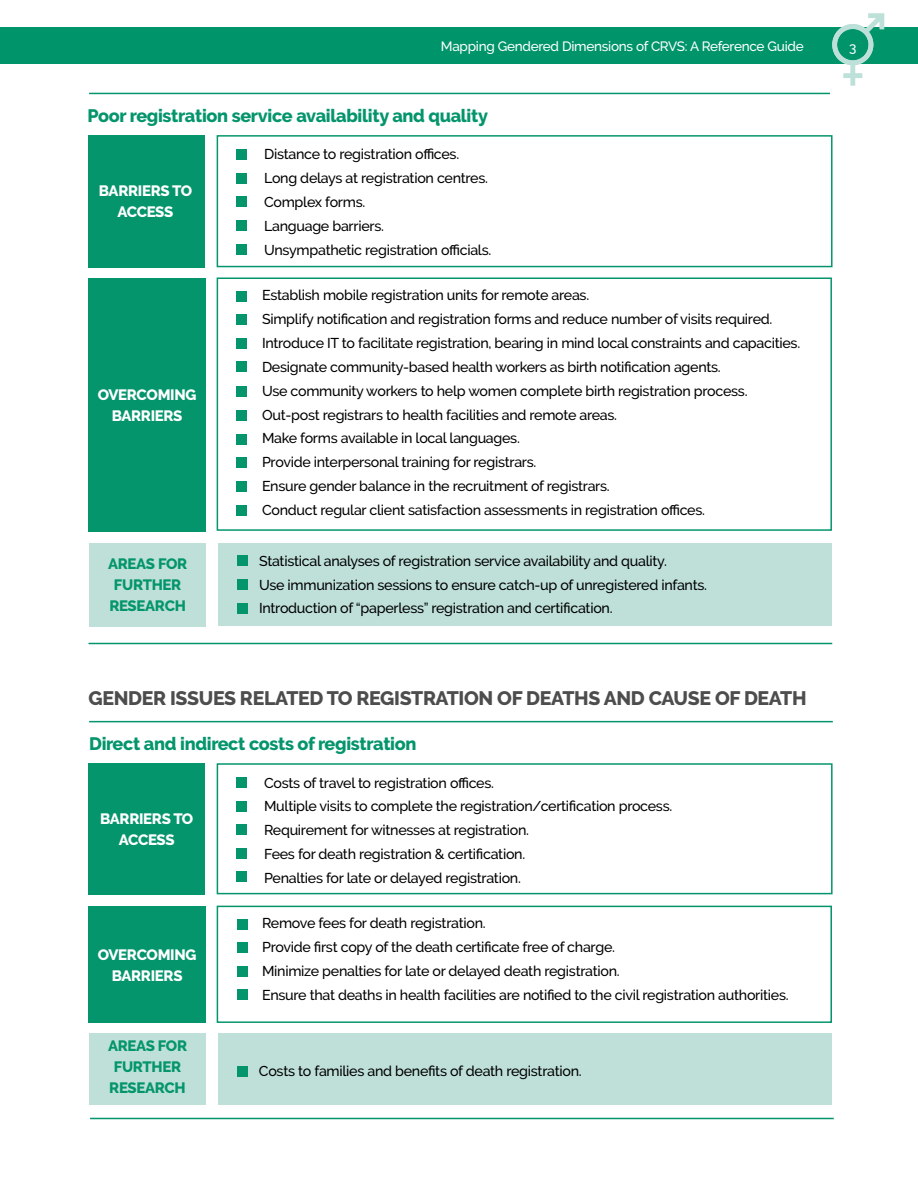
<style>
.page{position:relative;width:918px;height:1188px;background:#fff}
.page>*{position:absolute;margin:0;border:0;box-sizing:border-box;transform-origin:0 0}
.t1{font:800 19.5px "Raleway";letter-spacing:-.02em;color:#4e4d4d}
.t2{font:800 18px "Raleway";letter-spacing:-.02em;color:#04956c}
.t3{font:800 15px/21px "Raleway";letter-spacing:-.02em;color:#fff;text-align:center}
.t4{font:800 15px/21px "Raleway";letter-spacing:-.02em;color:#04956c;text-align:center}
.t5{font:500 14.25px/23.9px "Raleway";letter-spacing:-.02em;color:#000}
.t6{font:500 13.5px "Raleway";letter-spacing:-.02em;color:#fff}
</style>
<div class="page">
<div style="left:0;top:27px;width:918px;height:36px;background:#00946b"></div>
<svg style="left:832px;top:13px;width:52px;height:73px"></svg>
<div style="left:89px;top:135px;width:116px;height:132px;background:#04956c"></div>
<div style="left:217px;top:135px;width:616px;height:132px;border:2px solid #04956c"></div>
<div style="left:89px;top:278px;width:117px;height:253px;background:#04956c"></div>
<div style="left:217px;top:278px;width:615px;height:253px;border:2px solid #04956c"></div>
<hr style="left:89px;top:643px;width:743px;height:1px;background:#04956c">
<div style="left:237px;top:150px;width:10px;height:10px;background:#04956c"></div>
<div style="left:237px;top:173px;width:10px;height:11px;background:#04956c"></div>
<div style="left:237px;top:197px;width:10px;height:10px;background:#04956c"></div>
<div style="left:237px;top:220px;width:10px;height:11px;background:#04956c"></div>
<div style="left:237px;top:245px;width:10px;height:10px;background:#04956c"></div>
<div style="left:237px;top:291px;width:10px;height:10px;background:#04956c"></div>
<div style="left:237px;top:315px;width:10px;height:10px;background:#04956c"></div>
<div style="left:237px;top:338px;width:10px;height:10px;background:#04956c"></div>
<div style="left:237px;top:362px;width:10px;height:10px;background:#04956c"></div>
<div style="left:237px;top:386px;width:10px;height:10px;background:#04956c"></div>
<div style="left:237px;top:410px;width:10px;height:11px;background:#04956c"></div>
<div style="left:237px;top:434px;width:10px;height:10px;background:#04956c"></div>
<div style="left:237px;top:457px;width:10px;height:11px;background:#04956c"></div>
<div style="left:237px;top:481px;width:10px;height:10px;background:#04956c"></div>
<div style="left:237px;top:505px;width:10px;height:11px;background:#04956c"></div>
<div style="left:218px;top:543px;width:614px;height:83px;background:#bee0d8"></div>
<div style="left:89px;top:543px;width:117px;height:84px;background:#bee0d8"></div>
<div style="left:238px;top:556px;width:10px;height:10px;background:#04956c"></div>
<div style="left:238px;top:580px;width:10px;height:10px;background:#04956c"></div>
<div style="left:238px;top:603px;width:10px;height:11px;background:#04956c"></div>
<hr style="left:89px;top:93px;width:741px;height:1px;background:#04956c">
<hr style="left:90px;top:1118px;width:744px;height:1px;background:#04956c">
<hr style="left:89px;top:721px;width:744px;height:1px;background:#04956c">
<div style="left:89px;top:763px;width:116px;height:131px;background:#04956c"></div>
<div style="left:217px;top:763px;width:616px;height:131px;border:2px solid #04956c"></div>
<div style="left:237px;top:778px;width:10px;height:10px;background:#04956c"></div>
<div style="left:89px;top:906px;width:117px;height:116px;background:#04956c"></div>
<div style="left:217px;top:906px;width:615px;height:117px;border:2px solid #04956c"></div>
<div style="left:237px;top:801px;width:10px;height:11px;background:#04956c"></div>
<div style="left:237px;top:825px;width:10px;height:10px;background:#04956c"></div>
<div style="left:237px;top:848px;width:10px;height:10px;background:#04956c"></div>
<div style="left:237px;top:872px;width:10px;height:10px;background:#04956c"></div>
<div style="left:238px;top:919px;width:10px;height:10px;background:#04956c"></div>
<div style="left:238px;top:943px;width:10px;height:10px;background:#04956c"></div>
<div style="left:238px;top:966px;width:10px;height:10px;background:#04956c"></div>
<div style="left:238px;top:990px;width:10px;height:10px;background:#04956c"></div>
<div style="left:218px;top:1033px;width:614px;height:72px;background:#bee0d8"></div>
<div style="left:89px;top:1034px;width:117px;height:71px;background:#bee0d8"></div>
<div style="left:237px;top:1066px;width:11px;height:11px;background:#04956c"></div>
<p class="t6" style="left:441px;top:39px;width:364px">Mapping Gendered Dimensions of CRVS: A Reference Guide</p>
<p class="t6" style="left:849px;top:39px;width:9px">3</p>
<p class="t2" style="left:88px;top:105px;width:402px">Poor registration service availability and quality</p>
<p class="t3" style="left:99px;top:181px;width:95px">BARRIERS TO<br>ACCESS</p>
<p class="t3" style="left:98px;top:385px;width:100px">OVERCOMING<br>BARRIERS</p>
<p class="t5" style="left:264px;top:142px;width:229px">Distance to registration offices.<br>Long delays at registration centres.<br>Complex forms.<br>Language barriers.<br>Unsympathetic registration officials.</p>
<p class="t5" style="left:262px;top:283px;width:540px">Establish mobile registration units for remote areas.<br>Simplify notification and registration forms and reduce number of visits required.<br>Introduce IT to facilitate registration, bearing in mind local constraints and capacities.<br>Designate community-based health workers as birth notification agents.<br>Use community workers to help women complete birth registration process.<br>Out-post registrars to health facilities and remote areas.<br>Make forms available in local languages.<br>Provide interpersonal training for registrars.<br>Ensure gender balance in the recruitment of registrars.<br>Conduct regular client satisfaction assessments in registration offices.</p>
<p class="t4" style="left:108px;top:553px;width:81px">AREAS FOR<br>FURTHER<br>RESEARCH</p>
<p class="t5" style="left:259px;top:549px;width:449px">Statistical analyses of registration service availability and quality.<br>Use immunization sessions to ensure catch-up of unregistered infants.<br>Introduction of “paperless” registration and certification.</p>
<h1 class="t1" style="left:89px;top:687px;width:720px">GENDER ISSUES RELATED TO REGISTRATION OF DEATHS AND CAUSE OF DEATH</h1>
<p class="t2" style="left:89px;top:733px;width:329px">Direct and indirect costs of registration</p>
<p class="t3" style="left:100px;top:808px;width:95px">BARRIERS TO<br>ACCESS</p>
<p class="t3" style="left:98px;top:944px;width:100px">OVERCOMING<br>BARRIERS</p>
<p class="t4" style="left:108px;top:1035px;width:81px">AREAS FOR<br>FURTHER<br>RESEARCH</p>
<p class="t5" style="left:264px;top:771px;width:410px">Costs of travel to registration offices.<br>Multiple visits to complete the registration/certification process.<br>Requirement for witnesses at registration.<br>Fees for death registration &amp; certification.<br>Penalties for late or delayed registration.</p>
<p class="t5" style="left:262px;top:912px;width:528px">Remove fees for death registration.<br>Provide first copy of the death certificate free of charge.<br>Minimize penalties for late or delayed death registration.<br>Ensure that deaths in health facilities are notified to the civil registration authorities.</p>
<p class="t5" style="left:259px;top:1059px;width:324px">Costs to families and benefits of death registration.</p>
</div>
